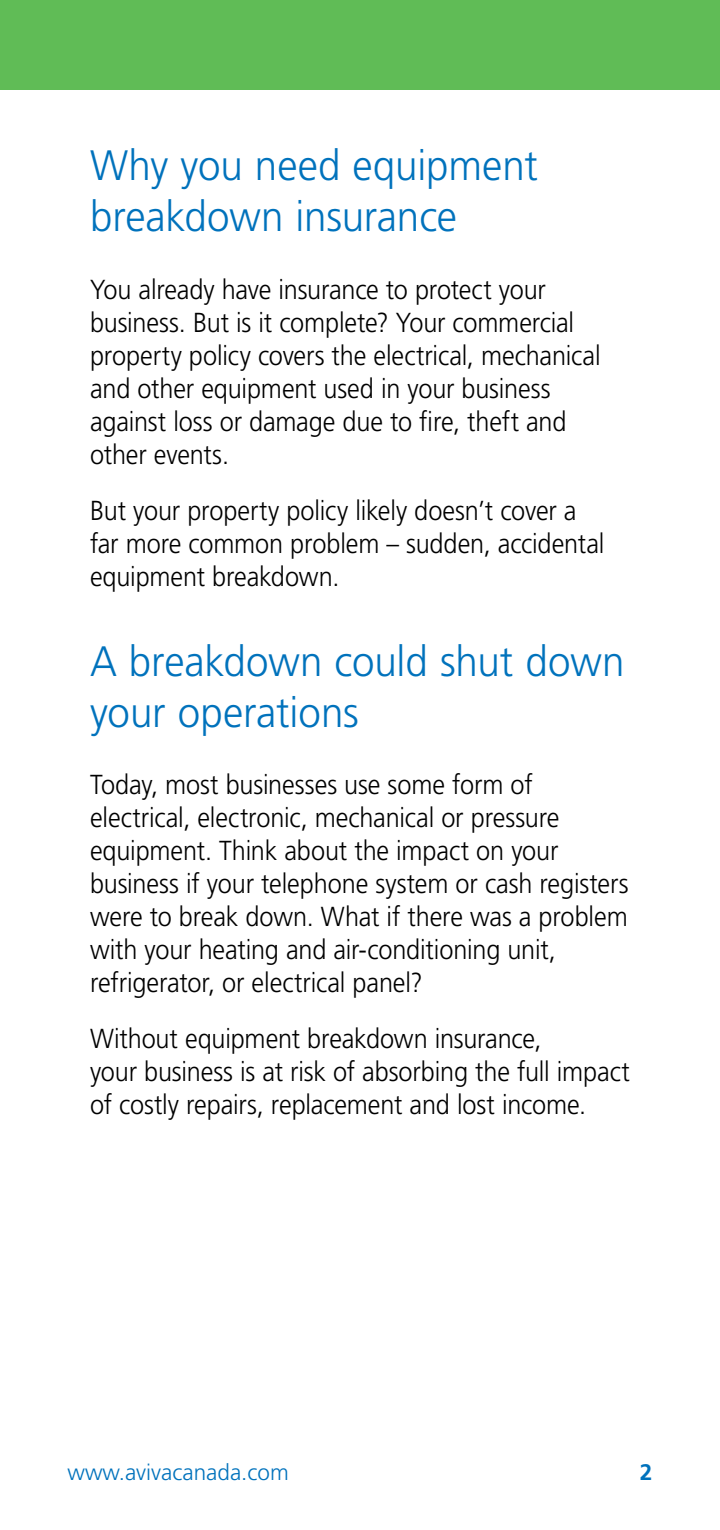
<style>
.page{position:relative;width:720px;height:1530px;background:#fff}
.page>*{position:absolute;margin:0;border:0;box-sizing:border-box;transform-origin:0 0}
.t1{font:300 42.5px/51px "Frutiger";letter-spacing:-.005em;color:#0072bc;scale:.95 1}
.t2{font:300 27.5px/33px "Frutiger";letter-spacing:-.005em;color:#000;scale:.92 1}
.t3{font:300 22.5px "Frutiger";color:#0072bc}
.t4{font:700 22.5px "Frutiger";color:#0072bc}
</style>
<div class="page">
<div style="left:0;top:0;width:720px;height:90px;background:#60bc56"></div>
<h1 class="t1" style="left:90px;top:139px;width:473px">Why you need equipment breakdown insurance</h1>
<p class="t2" style="left:90px;top:273px;width:557px">You already have insurance to protect your business. But is it complete? Your commercial property policy covers the electrical, mechanical and other equipment used in your business against loss or damage due to fire, theft and other events.</p>
<p class="t2" style="left:90px;top:494px;width:561px">But your property policy likely doesn’t cover a far more common problem – sudden, accidental equipment breakdown.</p>
<h1 class="t1" style="left:90px;top:636px;width:564px">A breakdown could shut down your operations</h1>
<p class="t2" style="left:90px;top:768px;width:587px">Today, most businesses use some form of electrical, electronic, mechanical or pressure equipment. Think about the impact on your business if your telephone system or cash registers were to break down. What if there was a problem with your heating and air-conditioning unit, refrigerator, or electrical panel?</p>
<p class="t2" style="left:90px;top:1022px;width:588px">Without equipment breakdown insurance,<br>your business is at risk of absorbing the full impact of costly repairs, replacement and lost income.</p>
<p class="t3" style="left:68px;top:1460px;width:223px">www.avivacanada.com</p>
<p class="t4" style="left:640px;top:1459px;width:14px">2</p>
</div>
